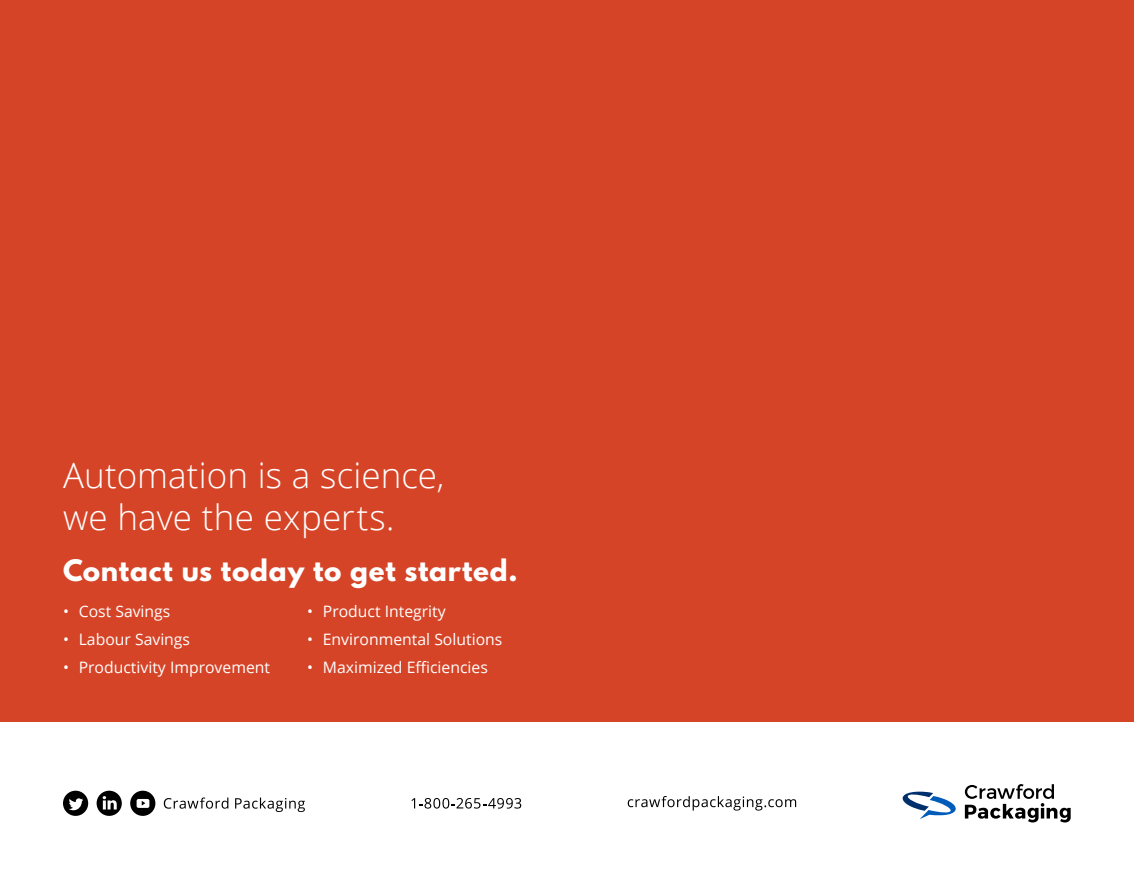
<style>
.page{position:relative;width:1134px;height:882px;background:#fff}
.page>*{position:absolute;margin:0;border:0;box-sizing:border-box;transform-origin:0 0}
.t1{font:300 35px/42px "Open Sans";letter-spacing:.005em;color:#fff}
.t2{font:700 26.25px "League Spartan";letter-spacing:.03em;color:#fff}
.t3{font:15.75px "Open Sans";color:#fff}
</style>
<div class="page">
<svg style="left:902px;top:791px;width:54px;height:28px"></svg>
<svg style="left:965px;top:784px;width:106px;height:39px"></svg>
<svg style="left:411px;top:798px;width:110px;height:11px"></svg>
<svg style="left:628px;top:796px;width:168px;height:15px"></svg>
<svg style="left:63px;top:791px;width:25px;height:25px"></svg>
<svg style="left:97px;top:791px;width:25px;height:25px"></svg>
<svg style="left:130px;top:791px;width:25px;height:25px"></svg>
<svg style="left:164px;top:797px;width:64px;height:12px"></svg>
<svg style="left:235px;top:798px;width:70px;height:14px"></svg>
<div style="left:0;top:0;width:1134px;height:722px;background:#d64427"></div>
<h1 class="t1" style="left:63px;top:453px;width:383px">Automation is a science, we have the experts.</h1>
<h2 class="t2" style="left:63px;top:550px;width:456px">Contact us today to get started.</h2>
<p class="t3" style="left:63px;top:601px;width:109px">• Cost Savings</p>
<p class="t3" style="left:63px;top:629px;width:129px">• Labour Savings</p>
<p class="t3" style="left:63px;top:657px;width:209px">• Productivity Improvement</p>
<p class="t3" style="left:307px;top:601px;width:140px">• Product Integrity</p>
<p class="t3" style="left:307px;top:629px;width:197px">• Environmental Solutions</p>
<p class="t3" style="left:307px;top:657px;width:182px">• Maximized Efficiencies</p>
</div>
